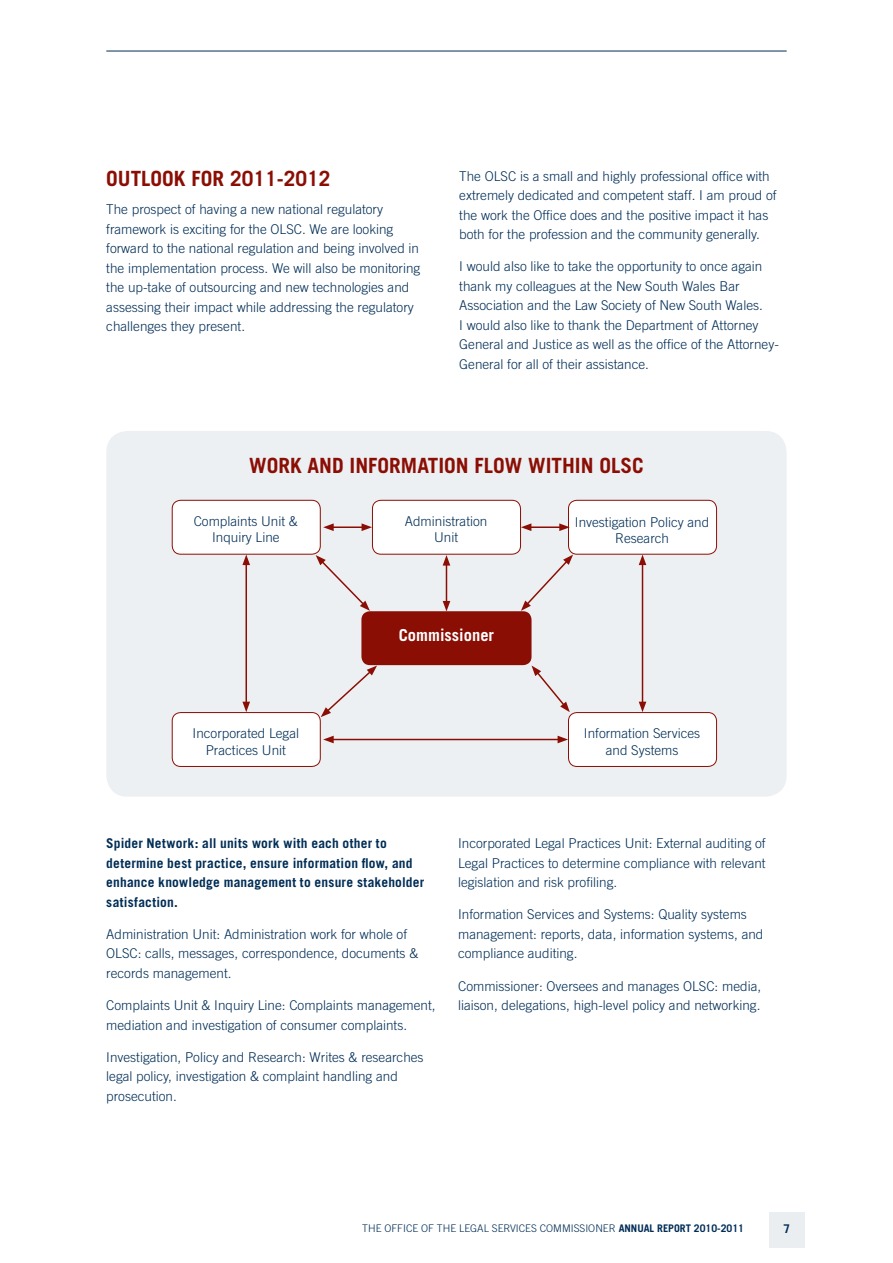
<style>
.page{position:relative;width:893px;height:1263px;background:#fff}
.page>*{position:absolute;margin:0;border:0;box-sizing:border-box;transform-origin:0 0}
.t1{font:700 21px "Trade Gothic";color:#8b0e04}
.t2{font:700 16.5px "Trade Gothic";color:#fff}
.t3{font:300 13.5px/19.5px "Trade Gothic";color:#002d56}
.t4{font:700 13.5px/19.5px "Trade Gothic";letter-spacing:.015em;color:#002d56}
.t5{font:700 12px "Trade Gothic";color:#002d56}
.t6{font:300 10.5px "Trade Gothic";color:#002d56}
.s1{font-weight:700}
</style>
<div class="page">
<div style="left:769px;top:1212px;width:35px;height:35px;background:#ebeef1"></div>
<div style="left:106px;top:431px;width:681px;height:366px;background:#edf0f3;border-radius:21px"></div>
<div style="left:361px;top:611px;width:170px;height:54px;background:#8b0e04;border-radius:9px"></div>
<div style="left:172px;top:500px;width:148px;height:54px;background:#fff;border-radius:9px"></div>
<div style="left:172px;top:500px;width:149px;height:54px;border:1px solid #8b0e04;border-radius:9px"></div>
<div style="left:568px;top:500px;width:149px;height:54px;background:#fff;border-radius:9px"></div>
<div style="left:568px;top:500px;width:149px;height:54px;border:1px solid #8b0e04;border-radius:9px"></div>
<div style="left:568px;top:712px;width:149px;height:54px;background:#fff;border-radius:9px"></div>
<div style="left:568px;top:712px;width:149px;height:55px;border:1px solid #8b0e04;border-radius:9px"></div>
<div style="left:172px;top:712px;width:148px;height:54px;background:#fff;border-radius:9px"></div>
<div style="left:172px;top:712px;width:149px;height:55px;border:1px solid #8b0e04;border-radius:9px"></div>
<div style="left:372px;top:500px;width:148px;height:54px;background:#fff;border-radius:9px"></div>
<div style="left:372px;top:500px;width:149px;height:54px;border:1px solid #8b0e04;border-radius:9px"></div>
<hr style="left:331px;top:526px;width:33px;height:2px;background:#8b0e04">
<svg style="left:323px;top:523px;width:11px;height:8px"></svg>
<svg style="left:362px;top:523px;width:10px;height:8px"></svg>
<svg style="left:316px;top:555px;width:54px;height:56px"></svg>
<hr style="left:529px;top:526px;width:33px;height:2px;background:#8b0e04">
<svg style="left:521px;top:523px;width:10px;height:8px"></svg>
<svg style="left:559px;top:523px;width:11px;height:8px"></svg>
<hr style="left:331px;top:739px;width:229px;height:1px;background:#8b0e04">
<svg style="left:323px;top:736px;width:11px;height:7px"></svg>
<svg style="left:558px;top:736px;width:10px;height:7px"></svg>
<hr style="left:245px;top:563px;width:2px;height:141px;background:#8b0e04">
<svg style="left:242px;top:702px;width:8px;height:10px"></svg>
<svg style="left:242px;top:554px;width:8px;height:11px"></svg>
<hr style="left:446px;top:563px;width:1px;height:40px;background:#8b0e04">
<svg style="left:443px;top:601px;width:7px;height:10px"></svg>
<svg style="left:443px;top:555px;width:7px;height:11px"></svg>
<hr style="left:642px;top:563px;width:1px;height:141px;background:#8b0e04">
<svg style="left:639px;top:702px;width:7px;height:10px"></svg>
<svg style="left:639px;top:554px;width:7px;height:11px"></svg>
<svg style="left:321px;top:665px;width:56px;height:52px"></svg>
<svg style="left:521px;top:554px;width:52px;height:57px"></svg>
<svg style="left:531px;top:665px;width:39px;height:47px"></svg>
<hr style="left:106px;top:51px;width:681px;height:1px;background:#002d56">
<h1 class="t1" style="left:106px;top:166px;width:24px">Outloo</h1>
<h1 class="t1" style="left:174px;top:166px;width:158px">k for 2011-2012</h1>
<p class="t3" style="left:106px;top:200px;width:316px">The prospect of having a new national regulatory framework is exciting for the OLSC. We are looking forward to the national regulation and being involved in the implementation process. We will also be monitoring the up-take of outsourcing and new technologies and assessing their impact while addressing the regulatory challenges they present.</p>
<p class="t3" style="left:459px;top:166px;width:319px">The OLSC is a small and highly professional office with extremely dedicated and competent staff. I am proud of the work the Office does and the positive impact it has both for the profession and the community generally.</p>
<p class="t3" style="left:459px;top:257px;width:321px">I would also like to take the opportunity to once again thank my colleagues at the N ew South Wales Bar Association and the Law Society of N ew South Wales.<br>I would also like to thank the Department of Attorney General and Justice as well as the office of the Attorney-General for all of their assistance.</p>
<h1 class="t1" style="left:249px;top:452px;width:238px">Work and Information Flow</h1>
<h1 class="t1" style="left:528px;top:452px;width:115px">within OLSC</h1>
<p class="t3" style="left:194px;top:513px;width:106px;line-height:16.2px;text-align:center">Complaints Unit &amp;<br>Inquiry Line</p>
<p class="t3" style="left:575px;top:514px;width:136px;line-height:16.2px;text-align:center">I nvestigation Policy and<br>R esearch</p>
<p class="t3" style="left:405px;top:513px;width:84px;line-height:16.2px;text-align:center">Administration<br>Unit</p>
<p class="t3" style="left:193px;top:725px;width:108px;line-height:16.2px;text-align:center">I ncorporated Legal<br>Practices Unit</p>
<p class="t2" style="left:399px;top:625px;width:97px">Commissioner</p>
<p class="t3" style="left:584px;top:725px;width:118px;line-height:16.2px;text-align:center">I nformation Services and Systems</p>
<p class="t4" style="left:106px;top:833px;width:319px">Spider Network: all units work with each other to determine best practice, ensure information flow, and enhance knowledge management to ensure stakeholder satisfaction.</p>
<p class="t3" style="left:106px;top:924px;width:314px">Administration Unit: Administration work for whole of<br>OLSC: calls, messages, correspondence, documents &amp; records management.</p>
<p class="t3" style="left:106px;top:995px;width:331px">Complaints Unit &amp; I nquiry Line: Complaints management, mediation and investigation of consumer complaints.</p>
<p class="t3" style="left:106px;top:1047px;width:319px">I nvestigation, Policy and Research: Writes &amp; researches legal policy, investigation &amp; complaint handling and prosecution.</p>
<p class="t3" style="left:458px;top:833px;width:309px;text-align:justify">I ncorporated Legal Practices Unit: External auditing of Legal Practices to determine compliance with relevant legislation and risk profiling.</p>
<p class="t3" style="left:458px;top:905px;width:307px">I nformation Services and Systems: Quality systems management: reports, data, information systems, and compliance auditing.</p>
<p class="t3" style="left:458px;top:976px;width:304px">Commissioner: Oversees and manages OLSC: media, liaison, delegations, high-level policy and networking.</p>
<p class="t6" style="left:362px;top:1222px;width:383px">The Office of the Legal Services Commissioner <span class="s1">ANNUAL REPORT 2010-2011</span></p>
<p class="t5" style="left:783px;top:1221px;width:8px">7</p>
</div>
